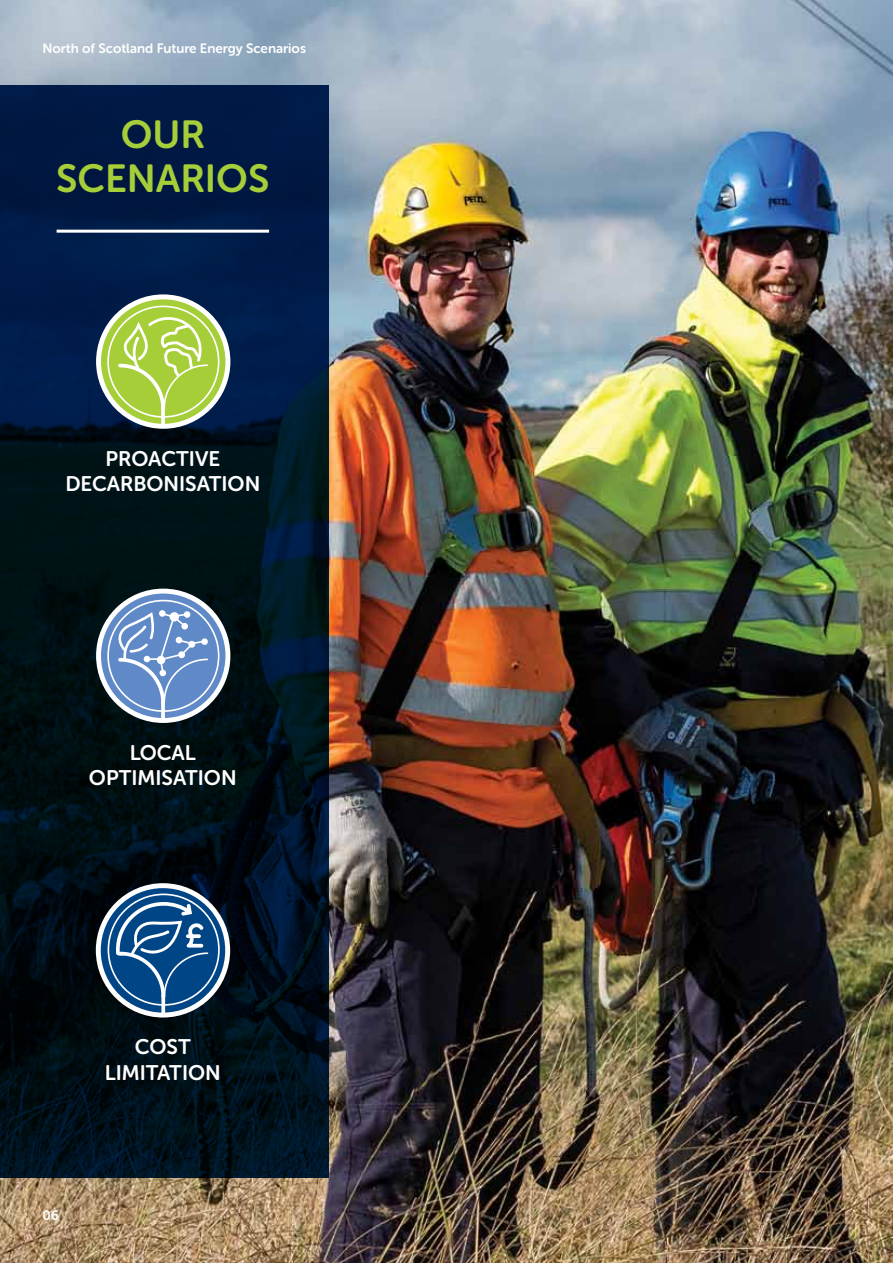
<style>
.page{position:relative;width:893px;height:1263px;background:#fff}
.page>*{position:absolute;margin:0;border:0;box-sizing:border-box;transform-origin:0 0}
.t1{font:39px/43.5px "Museo Sans Rounded 700";color:#a6ce39;text-align:center}
.t2{font:21px/25.2px "Museo Sans Rounded 700";color:#fff;text-align:center}
.t3{font:13.5px "Museo Sans Rounded 700";color:#fff}
</style>
<div class="page">
<img style="left:0;top:0;width:893px;height:1263px">
<svg style="left:0;top:85px;width:328px;height:1093px;background:#011427"></svg>
<hr style="left:57px;top:230px;width:212px;height:3px;background:#fff">
<svg style="left:99px;top:297px;width:129px;height:129px;fill:#a6ce39"></svg>
<div style="left:96px;top:294px;width:134px;height:135px;border:5px solid #fff;border-radius:50%"></div>
<div style="left:107px;top:306px;width:112px;height:112px;border:2px solid #fff;border-radius:50%"></div>
<svg style="left:161px;top:412px;width:4px;height:14px"></svg>
<svg style="left:116px;top:314px;width:93px;height:98px;background:#b5d65c"></svg>
<svg style="left:99px;top:591px;width:129px;height:129px;fill:#5f89c7"></svg>
<div style="left:96px;top:589px;width:134px;height:134px;border:5px solid #fff;border-radius:50%"></div>
<div style="left:107px;top:600px;width:112px;height:112px;border:2px solid #fff;border-radius:50%"></div>
<svg style="left:161px;top:706px;width:4px;height:14px"></svg>
<svg style="left:113px;top:611px;width:96px;height:95px;background:#7b9ed0"></svg>
<svg style="left:99px;top:885px;width:129px;height:129px;fill:#004687"></svg>
<div style="left:108px;top:893px;width:112px;height:113px;border:2px solid #fff;border-radius:50%"></div>
<svg style="left:161px;top:1000px;width:4px;height:11px"></svg>
<svg style="left:114px;top:900px;width:95px;height:100px;background:#326a9e"></svg>
<div style="left:96px;top:883px;width:134px;height:134px;border:5px solid #fff;border-radius:50%"></div>
<p class="t3" style="left:43px;top:40px;width:265px">North of Scotland Future Energy Scenarios</p>
<h1 class="t1" style="left:56px;top:113px;width:215px">OUR<br>SCENARIOS</h1>
<p class="t2" style="left:65px;top:446px;width:196px">PROACTIVE<br>DECARBONISATION</p>
<p class="t2" style="left:89px;top:740px;width:149px">LOCAL<br>OPTIMISATION</p>
<p class="t2" style="left:105px;top:1035px;width:117px">COST<br>LIMITATION</p>
<p class="t3" style="left:43px;top:1208px;width:18px">06</p>
</div>
